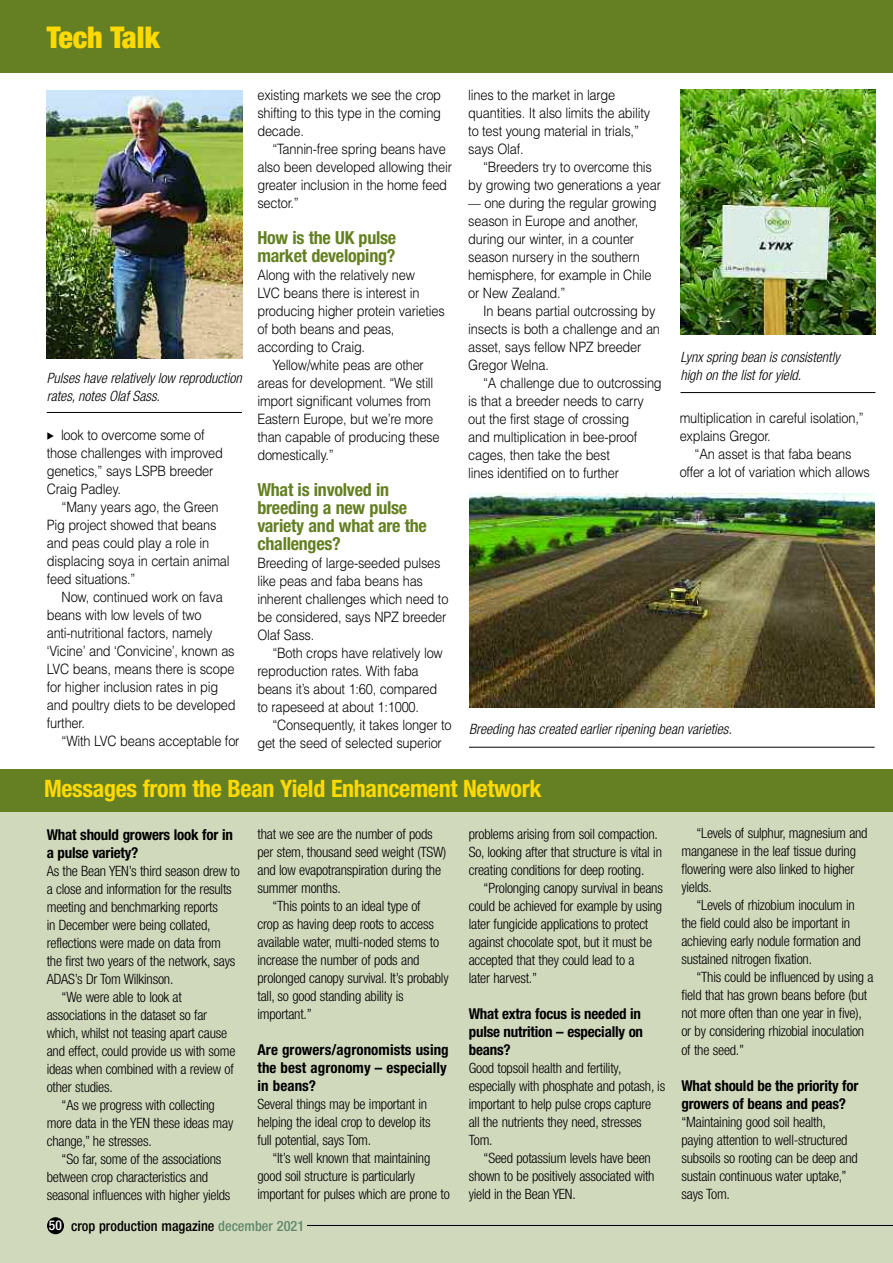
<style>
.page{position:relative;width:893px;height:1263px;background:#fff}
.page>*{position:absolute;margin:0;border:0;box-sizing:border-box;transform-origin:0 0}
.t1{font:900 condensed 30px "Helvetica Neue";color:#ffd902}
.t2{font:700 condensed 24px "Helvetica Neue";letter-spacing:-.015em;color:#ffd902}
.t3{font:700 condensed 18px/18px "Helvetica Neue";letter-spacing:-.015em;color:#648022}
.t4{font:700 condensed 15px/18px "Helvetica Neue";letter-spacing:-.015em;color:#000}
.t5{font:700 condensed 15px/18px "Helvetica Neue";letter-spacing:.005em;color:#000}
.t6{font:300 condensed 14.25px/18px "Helvetica Neue";letter-spacing:-.015em;color:#000}
.t7{font:300 14.25px/18px "Helvetica";letter-spacing:-.015em;color:#000;scale:.9 1}
.t8{font:italic 300 condensed 14.25px/18px "Helvetica Neue";color:#000}
.t9{font:500 condensed 14.25px "Helvetica Neue";color:#000}
.s1{font-size:13.5px;color:#fff}
.s2{color:#60896c}
</style>
<div class="page">
<div style="left:0;top:771px;width:893px;height:492px;background:#d1d9bd"></div>
<div style="left:0;top:769px;width:893px;height:43px;background:#648022"></div>
<hr style="left:47px;top:412px;width:195px;height:1px;background:#000">
<img style="left:47px;top:90px;width:195px;height:268px">
<hr style="left:469px;top:747px;width:406px;height:1px;background:#000">
<img style="left:469px;top:493px;width:406px;height:214px">
<img style="left:680px;top:90px;width:196px;height:244px">
<div style="left:0;top:0;width:893px;height:72px;background:#648022"></div>
<div style="left:47px;top:1217px;width:17px;height:17px;background:#000;border-radius:50%"></div>
<hr style="left:307px;top:1225px;width:586px;height:1px;background:#000">
<hr style="left:680px;top:392px;width:195px;height:1px;background:#000">
<h1 class="t1" style="left:47px;top:27px;width:114px">Tech Talk</h1>
<p class="t8" style="left:47px;top:370px;width:196px">Pulses have relatively low reproduction rates, notes Olaf Sass.</p>
<p class="t7" style="left:47px;top:426px;width:197px;text-indent:14px">look to overcome some of those challenges with improved genetics,” says LSPB breeder<br>Craig Padley.</p>
<p class="t7" style="left:47px;top:498px;width:205px;text-indent:15px">“Many years ago, the Green<br>Pig project showed that beans and peas could play a role in displacing soya in certain animal feed situations.”</p>
<p class="t7" style="left:47px;top:588px;width:211px;text-indent:15px">Now, continued work on fava beans with low levels of two anti-nutritional factors, namely ‘Vicine’ and ‘Convicine’, known as<br>LVC beans, means there is scope for higher inclusion rates in pig and poultry diets to be developed further.</p>
<p class="t7" style="left:62px;top:732px;width:199px">“With LVC beans acceptable for</p>
<p class="t7" style="left:257px;top:86px;width:206px;text-align:justify">existing markets we see the crop shifting to this type in the coming decade.</p>
<p class="t7" style="left:257px;top:140px;width:218px;text-indent:15px">“Tannin-free spring beans have also been developed allowing their greater inclusion in the home feed sector.”</p>
<p class="t3" style="left:257px;top:230px;width:140px">How is the UK pulse market developing?</p>
<p class="t7" style="left:257px;top:266px;width:210px">Along with the relatively new<br>LVC beans there is interest in producing higher protein varieties of both beans and peas, according to Craig.</p>
<p class="t7" style="left:257px;top:356px;width:204px;text-indent:15px">Yellow/white peas are other areas for development. “We still import significant volumes from<br>Eastern Europe, but we’re more than capable of producing these domestically.”</p>
<p class="t3" style="left:257px;top:482px;width:171px">What is involved in breeding a new pulse variety and what are the challenges?</p>
<p class="t7" style="left:257px;top:554px;width:214px">Breeding of large-seeded pulses like peas and faba beans has inherent challenges which need to be considered, says NPZ breeder<br>Olaf Sass.</p>
<p class="t7" style="left:257px;top:644px;width:207px;text-indent:15px">“Both crops have relatively low reproduction rates. With faba beans it’s about 1:60, compared to rapeseed at about 1:1000.</p>
<p class="t7" style="left:257px;top:716px;width:217px;text-indent:15px">“Consequently, it takes longer to get the seed of selected superior</p>
<p class="t7" style="left:468px;top:86px;width:204px">lines to the market in large quantities. It also limits the ability to test young material in trials,” says Olaf.</p>
<p class="t7" style="left:468px;top:158px;width:216px;text-indent:15px">“Breeders try to overcome this by growing two generations a year –– one during the regular growing season in Europe and another, during our winter, in a counter season nursery in the southern hemisphere, for example in Chile or New Zealand.”</p>
<p class="t7" style="left:468px;top:302px;width:215px;text-indent:15px">In beans partial outcrossing by insects is both a challenge and an asset, says fellow NPZ breeder<br>Gregor Welna.</p>
<p class="t7" style="left:468px;top:374px;width:216px;text-indent:15px">“A challenge due to outcrossing is that a breeder needs to carry out the first stage of crossing<br>and multiplication in bee-proof cages, then take the best<br>lines identified on to further</p>
<p class="t8" style="left:680px;top:350px;width:161px">Lynx spring bean is consistently high on the list for yield.</p>
<p class="t7" style="left:680px;top:409px;width:206px">multiplication in careful isolation,” explains Gregor.</p>
<p class="t7" style="left:680px;top:445px;width:213px;text-align:center">“An asset is that faba beans<br>offer a lot of variation which allows</p>
<p class="t8" style="left:469px;top:721px;width:264px">Breeding has created earlier ripening bean varieties.</p>
<h2 class="t2" style="left:44px;top:780px;width:499px">Messages from the Bean Yield Enhancement Network</h2>
<p class="t4" style="left:47px;top:827px;width:188px">What should growers look for in a pulse variety?</p>
<p class="t6" style="left:47px;top:863px;width:195px">As the Bean YEN’s third season drew to</p>
<p class="t6" style="left:47px;top:881px;width:187px">a close and information for the results</p>
<p class="t6" style="left:47px;top:899px;width:173px">meeting and benchmarking reports</p>
<p class="t6" style="left:47px;top:917px;width:165px">in December were being collated,</p>
<p class="t6" style="left:47px;top:935px;width:176px">reflections were made on data from</p>
<p class="t6" style="left:47px;top:953px;width:190px">the first two years of the network, says</p>
<p class="t6" style="left:47px;top:971px;width:128px">ADAS’s Dr Tom Wilkinson.</p>
<p class="t6" style="left:62px;top:989px;width:122px">“We were able to look at</p>
<p class="t6" style="left:47px;top:1007px;width:162px">associations in the dataset so far</p>
<p class="t6" style="left:47px;top:1025px;width:182px">which, whilst not teasing apart cause</p>
<p class="t6" style="left:47px;top:1043px;width:190px">and effect, could provide us with some</p>
<p class="t6" style="left:47px;top:1061px;width:189px">ideas when combined with a review of</p>
<p class="t6" style="left:47px;top:1079px;width:68px">other studies.</p>
<p class="t6" style="left:62px;top:1097px;width:155px">“As we progress with collecting</p>
<p class="t6" style="left:47px;top:1115px;width:188px">more data in the YEN these ideas may</p>
<p class="t6" style="left:47px;top:1133px;width:107px">change,” he stresses.</p>
<p class="t6" style="left:62px;top:1151px;width:161px">“So far, some of the associations</p>
<p class="t6" style="left:47px;top:1169px;width:163px">between crop characteristics and</p>
<p class="t6" style="left:47px;top:1187px;width:185px">seasonal influences with higher yields</p>
<p class="t6" style="left:257px;top:826px;width:177px">that we see are the number of pods</p>
<p class="t6" style="left:257px;top:844px;width:190px">per stem, thousand seed weight (TSW)</p>
<p class="t6" style="left:257px;top:862px;width:185px">and low evapotranspiration during the</p>
<p class="t6" style="left:257px;top:880px;width:85px">summer months.</p>
<p class="t6" style="left:272px;top:898px;width:150px">“This points to an ideal type of</p>
<p class="t6" style="left:257px;top:916px;width:178px">crop as having deep roots to access</p>
<p class="t6" style="left:257px;top:934px;width:183px">available water, multi-noded stems to</p>
<p class="t6" style="left:257px;top:952px;width:163px">increase the number of pods and</p>
<p class="t6" style="left:257px;top:970px;width:193px">prolonged canopy survival. It’s probably</p>
<p class="t6" style="left:257px;top:988px;width:148px">tall, so good standing ability is</p>
<p class="t6" style="left:257px;top:1006px;width:56px">important.”</p>
<p class="t5" style="left:257px;top:1042px;width:193px">Are growers/agronomists using the best agronomy – especially in beans?</p>
<p class="t6" style="left:257px;top:1096px;width:175px">Several things may be important in helping the ideal crop to develop its full potential, says Tom.</p>
<p class="t6" style="left:257px;top:1150px;width:194px;text-indent:15px">“It’s well known that maintaining good soil structure is particularly important for pulses which are prone to</p>
<p class="t9" style="left:49px;top:1221px;width:257px"><span class="s1">50</span> crop production magazine <span class="s2">december 2021</span></p>
<p class="t6" style="left:469px;top:826px;width:195px">problems arising from soil compaction.<br>So, looking after that structure is vital in creating conditions for deep rooting.</p>
<p class="t6" style="left:469px;top:880px;width:196px;text-indent:15px">“Prolonging canopy survival in beans could be achieved for example by using later fungicide applications to protect against chocolate spot, but it must be accepted that they could lead to a<br>later harvest.”</p>
<p class="t4" style="left:469px;top:1005px;width:176px">What extra focus is needed in pulse nutrition – especially on beans?</p>
<p class="t6" style="left:469px;top:1060px;width:198px">Good topsoil health and fertility, especially with phosphate and potash, is important to help pulse crops capture all the nutrients they need, stresses<br>Tom.</p>
<p class="t6" style="left:469px;top:1150px;width:187px;text-indent:15px">“Seed potassium levels have been shown to be positively associated with yield in the Bean YEN.</p>
<p class="t6" style="left:681px;top:826px;width:188px;text-indent:15px">“Levels of sulphur, magnesium and manganese in the leaf tissue during flowering were also linked to higher yields.</p>
<p class="t6" style="left:681px;top:898px;width:181px;text-indent:15px">“Levels of rhizobium inoculum in the field could also be important in achieving early nodule formation and sustained nitrogen fixation.</p>
<p class="t6" style="left:681px;top:970px;width:194px;text-indent:15px">“This could be influenced by using a field that has grown beans before (but not more often than one year in five), or by considering rhizobial inoculation of the seed.”</p>
<p class="t4" style="left:681px;top:1077px;width:178px">What should be the priority for growers of beans and peas?</p>
<p class="t6" style="left:681px;top:1114px;width:178px">“Maintaining good soil health, paying attention to well-structured subsoils so rooting can be deep and sustain continuous water uptake,” says Tom.</p>
</div>
